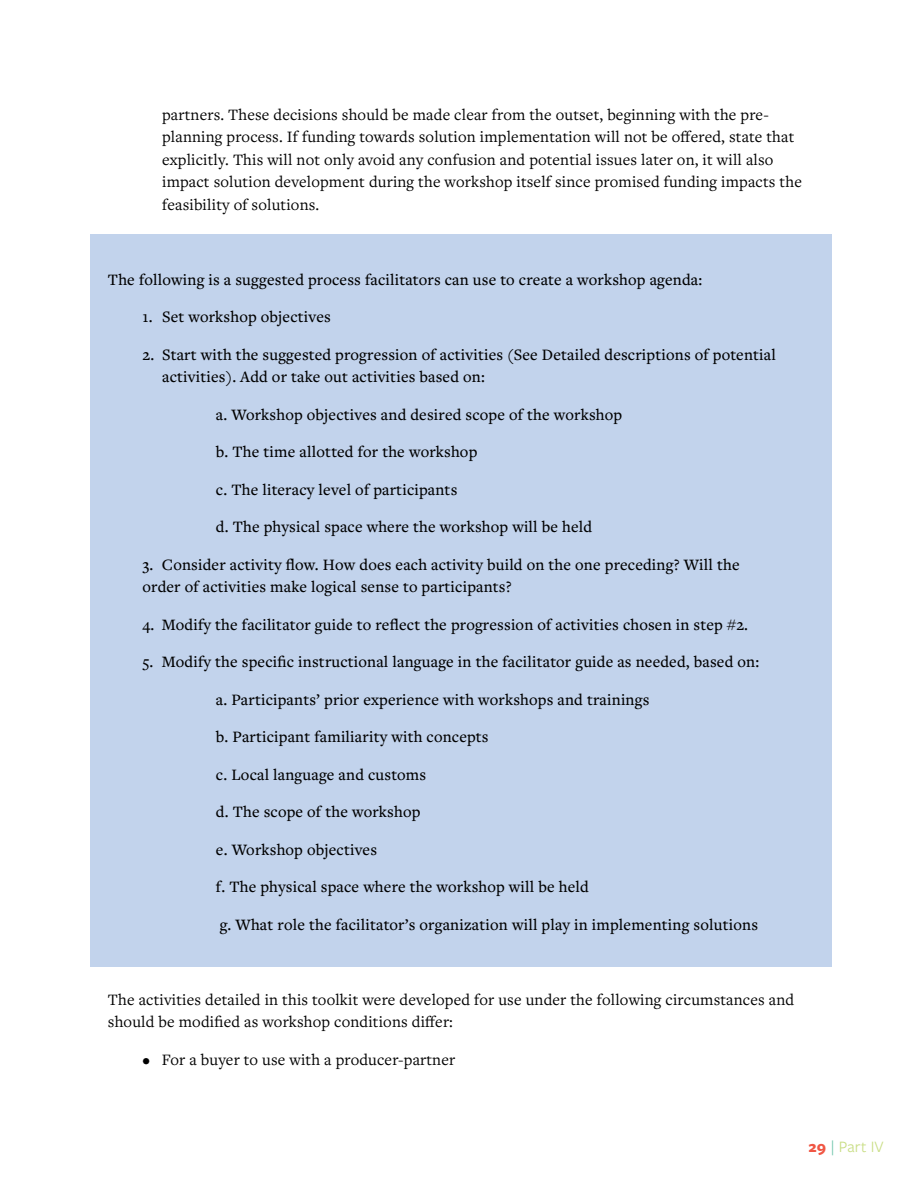
<style>
.page{position:relative;width:918px;height:1188px;background:#fff}
.page>*{position:absolute;margin:0;border:0;box-sizing:border-box;transform-origin:0 0}
.t1{font:500 16.5px/22.5px "Freight Text Pro";letter-spacing:.01em;color:#000}
.t2{font:16.5px/22.5px "Freight Text Pro";letter-spacing:.01em;color:#000}
.t3{font:16.5px "Freight Sans Pro";letter-spacing:.01em;color:#c9de85}
.s1{font-weight:700;color:#f05644}
.s2{color:#73c7ad}
</style>
<div class="page">
<div style="left:90px;top:234px;width:742px;height:733px;background:#c2d3ec"></div>
<p class="t2" style="left:162px;top:102px;width:641px">partners. These decisions should be made clear from the outset, beginning with the pre&shy;planning process. If funding towards solution implementation will not be offered, state that explicitly. This will not only avoid any confusion and potential issues later on, it will also impact solution development during the workshop itself since promised funding impacts the feasibility of solutions.</p>
<p class="t1" style="left:108px;top:267px;width:596px">The following is a suggested process facilitators can use to create a workshop agenda:</p>
<p class="t1" style="left:142px;top:305px;width:190px">1. Set workshop objectives</p>
<p class="t1" style="left:162px;top:342px;width:615px;text-indent:-20px">2. Start with the suggested progression of activities (See Detailed descriptions of potential activities). Add or take out activities based on:</p>
<p class="t1" style="left:216px;top:402px;width:408px">a. Workshop objectives and desired scope of the workshop</p>
<p class="t1" style="left:216px;top:440px;width:263px">b. The time allotted for the workshop</p>
<p class="t1" style="left:216px;top:477px;width:243px">c. The literacy level of participants</p>
<p class="t1" style="left:216px;top:515px;width:378px">d. The physical space where the workshop will be held</p>
<p class="t1" style="left:142px;top:552px;width:599px">3. Consider activity flow. How does each activity build on the one preceding? Will the order of activities make logical sense to participants?</p>
<p class="t1" style="left:142px;top:612px;width:607px">4. Modify the facilitator guide to reflect the progression of activities chosen in step #2.</p>
<p class="t1" style="left:142px;top:650px;width:618px">5. Modify the specific instructional language in the facilitator guide as needed, based on:</p>
<p class="t1" style="left:216px;top:687px;width:435px">a. Participants’ prior experience with workshops and trainings</p>
<p class="t1" style="left:216px;top:725px;width:274px">b. Participant familiarity with concepts</p>
<p class="t1" style="left:216px;top:762px;width:212px">c. Local language and customs</p>
<p class="t1" style="left:216px;top:800px;width:206px">d. The scope of the workshop</p>
<p class="t1" style="left:216px;top:837px;width:163px">e. Workshop objectives</p>
<p class="t1" style="left:216px;top:875px;width:374px">f. The physical space where the workshop will be held</p>
<p class="t1" style="left:220px;top:912px;width:540px">g. What role the facilitator’s organization will play in implementing solutions</p>
<p class="t2" style="left:108px;top:987px;width:688px">The activities detailed in this toolkit were developed for use under the following circumstances and should be modified as workshop conditions differ:</p>
<p class="t2" style="left:142px;top:1047px;width:314px">• For a buyer to use with a producer-partner</p>
<p class="t3" style="left:808px;top:1136px;width:77px"><span class="s1">29</span> <span class="s2">|</span> Part IV</p>
</div>
